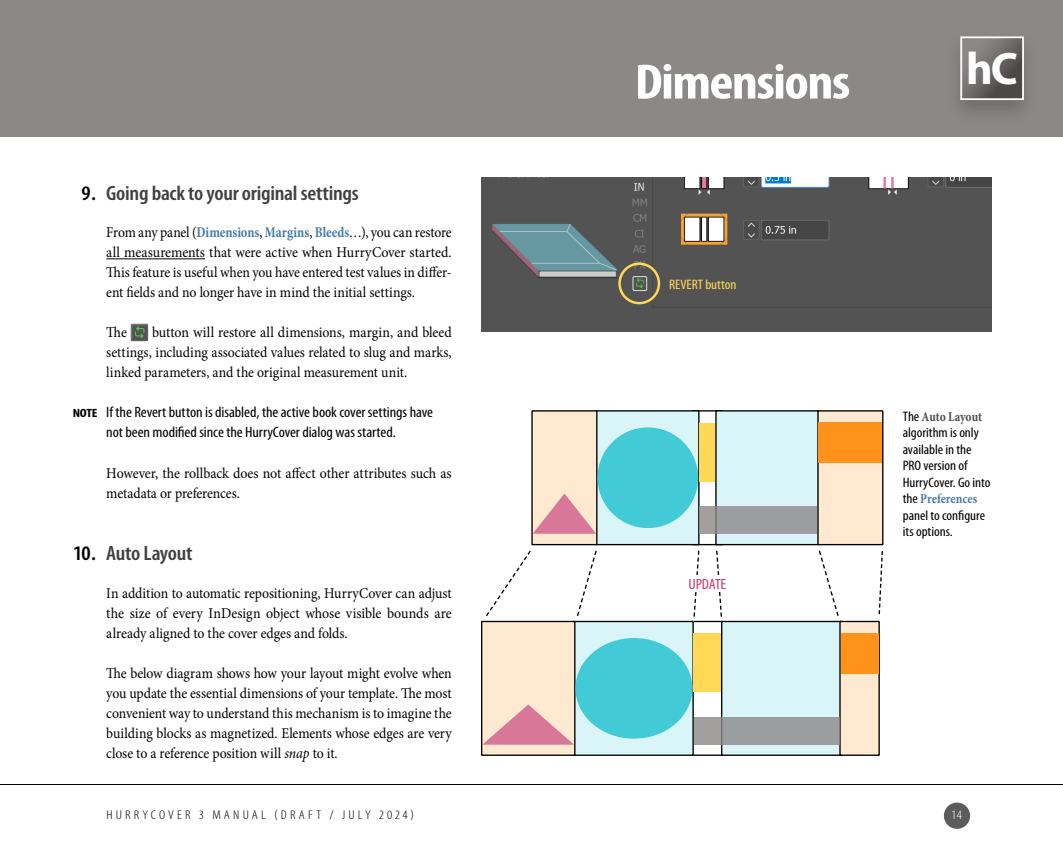
<style>
.page{position:relative;width:1063px;height:851px;background:#fff}
.page>*{position:absolute;margin:0;border:0;box-sizing:border-box;transform-origin:0 0}
.t1{font:700 condensed 50px "Myriad Pro";letter-spacing:-.025em;color:#fff;scale:1.14 1}
.t2{font:700 45.62px "Myriad Pro";color:#fff}
.t3{font:600 condensed 20.75px "Myriad Pro";letter-spacing:-.015em;color:#414042;scale:1.09 1}
.t4{font:15px/20px "Minion Pro";letter-spacing:-.005em;color:#000;text-align:justify;scale:.92 1}
.t5{font:15px/20px "Minion Pro";letter-spacing:-.005em;color:#000;text-align:justify;scale:.93 1}
.t6{font:15px/20px "Minion Pro";letter-spacing:-.005em;color:#000;text-align:justify;scale:.91 1}
.t7{font:condensed 15px/20px "Myriad Pro";letter-spacing:-.005em;color:#000;text-align:center;scale:1.08 1}
.t8{font:condensed 14.88px "Myriad Pro";letter-spacing:-.01em;color:#c93c6d;scale:1.08 1}
.t9{font:condensed 13.75px/16.5px "Myriad Pro";letter-spacing:-.005em;color:#000;scale:1.08 1}
.t10{font:700 condensed 13.75px "Minion Pro";letter-spacing:-.005em;color:#497ca5;scale:.92 1}
.t11{font:700 condensed 13.75px "Minion Pro";letter-spacing:-.01em;color:#4f4f51;scale:.92 1}
.t12{font:condensed 13.75px "Myriad Pro";color:#ffd856;scale:1.08 1}
.t13{font:300 condensed 12.75px "Myriad Pro";letter-spacing:.22em;color:#000;scale:1.14 1}
.t14{font:300 condensed 12.75px "Myriad Pro";color:#fff;scale:1.14 1}
.s1{color:#000}
.s2{font-weight:700;font-stretch:condensed;color:#497ca5}
.s3{font-weight:700;font-size:12px}
.s4{font-style:italic}
.s5{font-family:"Myriad Pro";font-weight:400;color:#000}
</style>
<div class="page">
<div style="left:944px;top:802px;width:26px;height:26px;background:#5c5c5c;border-radius:50%"></div>
<hr style="left:0;top:784px;width:1063px;height:1px;background:#000">
<div style="left:0;top:0;width:1063px;height:136px;background:#8c8888"></div>
<div style="left:945px;top:32px;width:95px;height:94px;background:#000;opacity:.2"></div>
<svg style="left:959px;top:36px;width:66px;height:65px"></svg>
<img style="left:481px;top:177px;width:511px;height:154px">
<div style="left:618px;top:262px;width:42px;height:42px;border:2px solid #ffd856;border-radius:50%"></div>
<svg style="left:693px;top:550px;width:7px;height:67px"></svg>
<svg style="left:576px;top:550px;width:21px;height:66px"></svg>
<svg style="left:486px;top:550px;width:45px;height:66px"></svg>
<svg style="left:716px;top:550px;width:6px;height:67px"></svg>
<svg style="left:818px;top:550px;width:21px;height:66px"></svg>
<svg style="left:878px;top:551px;width:5px;height:64px"></svg>
<div style="left:670px;top:575px;width:75px;height:17px;background:#fff"></div>
<div style="left:596px;top:411px;width:103px;height:133px;background:#d9f5f7"></div>
<div style="left:596px;top:410px;width:104px;height:135px;border:1px solid #000"></div>
<div style="left:532px;top:411px;width:65px;height:133px;background:#ffe9d1"></div>
<div style="left:531px;top:410px;width:67px;height:135px;border:1px solid #000"></div>
<div style="left:716px;top:411px;width:103px;height:133px;background:#d9f5f7"></div>
<div style="left:715px;top:410px;width:104px;height:135px;border:1px solid #000"></div>
<div style="left:818px;top:411px;width:65px;height:133px;background:#ffe9d1"></div>
<div style="left:817px;top:410px;width:66px;height:135px;border:1px solid #000"></div>
<div style="left:700px;top:506px;width:117px;height:27px;background:#9b9d9e"></div>
<div style="left:819px;top:423px;width:63px;height:40px;background:#ff921b"></div>
<div style="left:598px;top:427px;width:100px;height:101px;background:#42cbd7;border-radius:50%"></div>
<svg style="left:533px;top:493px;width:63px;height:40px"></svg>
<div style="left:700px;top:423px;width:15px;height:58px;background:#ffd856"></div>
<div style="left:692px;top:620px;width:31px;height:135px;border:1px solid #000"></div>
<div style="left:573px;top:621px;width:120px;height:134px;background:#d9f5f7"></div>
<div style="left:572px;top:620px;width:122px;height:135px;border:1px solid #000"></div>
<div style="left:482px;top:621px;width:93px;height:134px;background:#ffe9d1"></div>
<div style="left:481px;top:620px;width:95px;height:135px;border:1px solid #000"></div>
<div style="left:722px;top:621px;width:120px;height:134px;background:#d9f5f7"></div>
<div style="left:721px;top:620px;width:122px;height:135px;border:1px solid #000"></div>
<div style="left:840px;top:621px;width:39px;height:134px;background:#ffe9d1"></div>
<div style="left:839px;top:620px;width:41px;height:135px;border:1px solid #000"></div>
<div style="left:694px;top:717px;width:145px;height:27px;background:#9b9d9e"></div>
<div style="left:841px;top:633px;width:37px;height:40px;background:#ff921b"></div>
<div style="left:576px;top:638px;width:116px;height:100px;background:#42cbd7;border-radius:50%"></div>
<svg style="left:482px;top:704px;width:91px;height:40px"></svg>
<div style="left:694px;top:633px;width:27px;height:59px;background:#ffd856"></div>
<hr style="left:106px;top:258px;width:99px;height:1px;background:#000">
<img style="left:133px;top:326px;width:13px;height:13px">
<div style="left:131px;top:324px;width:17px;height:17px;border:1px solid #535353"></div>
<h3 class="t3" style="left:81px;top:181px;width:256px"><span class="s1">9.</span> Going back to your original settings</h3>
<p class="t6" style="left:106px;top:222px;width:381px">From any panel (<span class="s2">Dimensions</span>, <span class="s2">Margins</span>, <span class="s2">Bleeds</span>…), you can restore all measurements that were active when HurryCover started.<br>This feature is useful when you have entered test values in differ&shy;ent fields and no longer have in mind the initial settings.</p>
<p class="t5" style="left:106px;top:322px;width:24px">The</p>
<p class="t5" style="left:106px;top:322px;width:373px;text-indent:46px">button will restore all dimensions, margin, and bleed settings, including associated values related to slug and marks, linked parameters, and the original measurement unit.</p>
<p class="t7" style="left:73px;top:402px;width:335px"><span class="s3">NOTE</span> If the Revert button is disabled, the active book cover settings have not been modified since the HurryCover dialog was started.</p>
<p class="t5" style="left:106px;top:462px;width:373px">However, the rollback does not affect other attributes such as metadata or preferences.</p>
<h3 class="t3" style="left:73px;top:541px;width:111px"><span class="s1">10.</span> Auto Layout</h3>
<p class="t4" style="left:106px;top:582px;width:377px">In addition to automatic repositioning, HurryCover can adjust the size of every InDesign object whose visible bounds are already aligned to the cover edges and folds.</p>
<p class="t4" style="left:106px;top:662px;width:377px">The below diagram shows how your layout might evolve when you update the essential dimensions of your template. The most convenient way to understand this mechanism is to imagine the building blocks as magnetized. Elements whose edges are very close to a reference position will <span class="s4">snap</span> to it.</p>
<p class="t13" style="left:106px;top:807px;width:271px">HURRYCOVER 3 MANUAL (DRAFT / JULY 2024)</p>
<h1 class="t1" style="left:635px;top:51px;width:191px">Dimensions</h1>
<h2 class="t2" style="left:966px;top:38px;width:53px">hC</h2>
<p class="t12" style="left:669px;top:276px;width:64px">REVERT button</p>
<p class="t8" style="left:689px;top:575px;width:36px">UPDATE</p>
<p class="t11" style="left:903px;top:406px;width:88px"><span class="s5">The</span> Auto Layout</p>
<p class="t9" style="left:903px;top:424px;width:83px">algorithm is only available in the<br>PRO version of<br>HurryCover. Go into</p>
<p class="t10" style="left:903px;top:489px;width:83px"><span class="s5">the</span> Preferences</p>
<p class="t9" style="left:903px;top:506px;width:78px">panel to configure its options.</p>
<p class="t14" style="left:951px;top:807px;width:11px">14</p>
</div>
